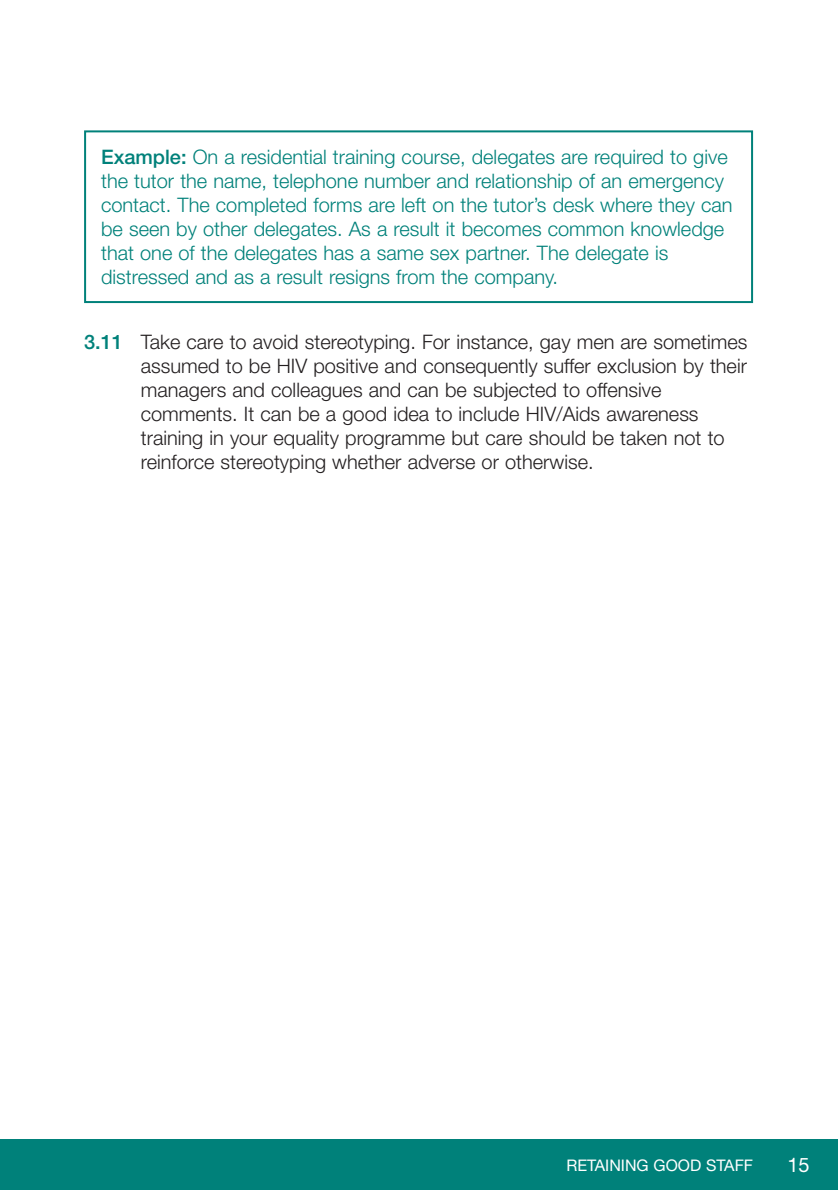
<style>
.page{position:relative;width:838px;height:1190px;background:#fff}
.page>*{position:absolute;margin:0;border:0;box-sizing:border-box;transform-origin:0 0}
.t1{font:300 20px/24px "Helvetica Neue";color:#00817a}
.t2{font:300 20px/24px "Helvetica Neue";color:#231f20}
.t3{font:20px "Helvetica Neue";color:#fff}
.t4{font:16px "Helvetica Neue";color:#fff}
.s1{font-weight:500}
.s2{font-weight:500;color:#00817a}
</style>
<div class="page">
<div style="left:0;top:1140px;width:838px;height:50px;background:#00817a"></div>
<div style="left:84px;top:130px;width:669px;height:173px;border:2px solid #00817a"></div>
<p class="t1" style="left:101px;top:146px;width:633px"><span class="s1">Example:</span> On a residential training course, delegates are required to give the tutor the name, telephone number and relationship of an emergency contact. The completed forms are left on the tutor’s desk where they can be seen by other delegates. As a result it becomes common knowledge that one of the delegates has a same sex partner. The delegate is distressed and as a result resigns from the company.</p>
<p class="t2" style="left:141px;top:331px;width:608px;text-indent:-57px"><span class="s2">3.11</span> Take care to avoid stereotyping. For instance, gay men are sometimes assumed to be HIV positive and consequently suffer exclusion by their managers and colleagues and can be subjected to offensive comments. It can be a good idea to include HIV/Aids awareness training in your equality programme but care should be taken not to reinforce stereotyping whether adverse or otherwise.</p>
<p class="t4" style="left:566px;top:1159px;width:188px">RETAINING GOOD STAFF</p>
<p class="t3" style="left:788px;top:1158px;width:24px">15</p>
</div>
